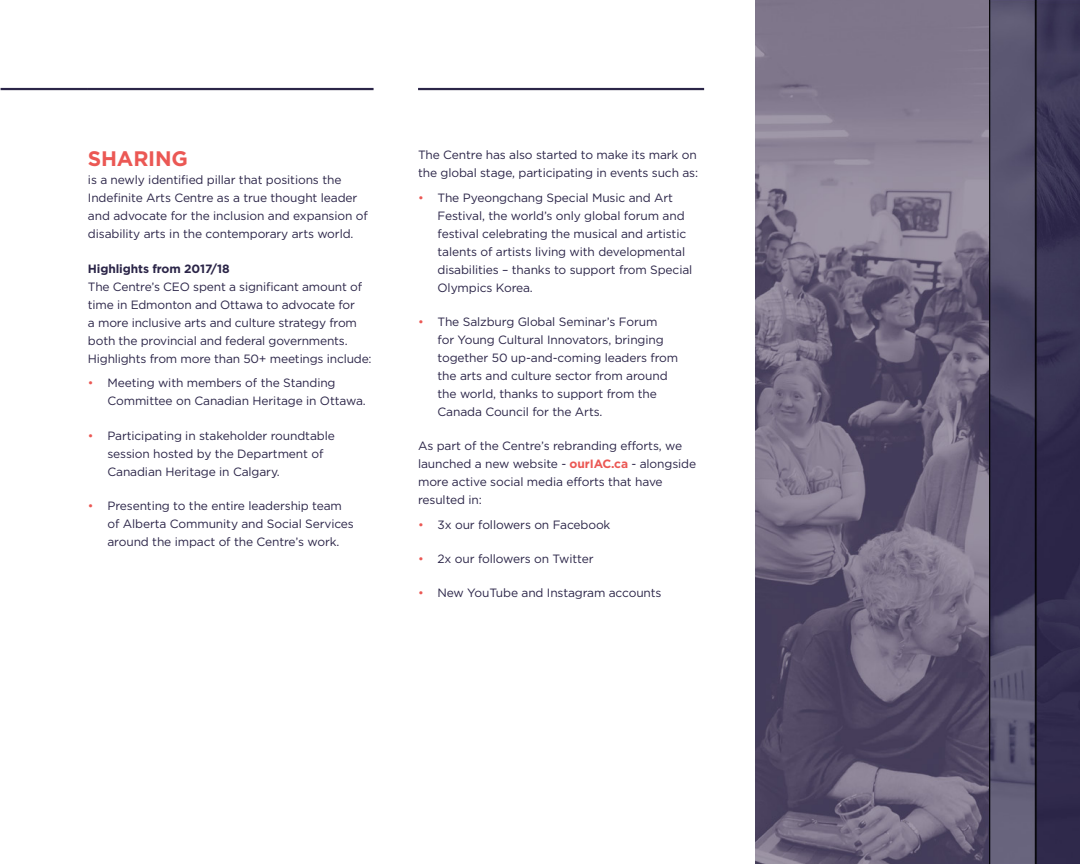
<style>
.page{position:relative;width:1080px;height:864px;background:#fff}
.page>*{position:absolute;margin:0;border:0;box-sizing:border-box;transform-origin:0 0}
.t1{font:700 21px "Gotham";letter-spacing:-.01em;color:#eb5854}
.t2{font:12px/18px "Gotham";letter-spacing:-.01em;color:#2b2548}
.t3{font:700 12px "Gotham";letter-spacing:-.01em;color:#2b2548}
.s1{color:#eb5854}
.s2{font-weight:700;color:#eb5854}
</style>
<div class="page">
<img style="left:988px;top:0;width:92px;height:864px">
<img style="left:756px;top:0;width:232px;height:864px">
<hr style="left:88px;top:88px;width:286px;height:2px;background:#2b2548">
<hr style="left:1px;top:88px;width:87px;height:2px;background:#2b2548">
<hr style="left:418px;top:88px;width:286px;height:2px;background:#2b2548">
<h1 class="t1" style="left:88px;top:147px;width:102px">SHARING</h1>
<p class="t2" style="left:88px;top:171px;width:281px">is a newly identified pillar that positions the Indefinite Arts Centre as a true thought leader and advocate for the inclusion and expansion of disability arts in the contemporary arts world.</p>
<p class="t3" style="left:88px;top:261px;width:143px">Highlights from 2017/18</p>
<p class="t2" style="left:88px;top:277px;width:285px">The Centre’s CEO spent a significant amount of time in Edmonton and Ottawa to advocate for<br>a more inclusive arts and culture strategy from both the provincial and federal governments.<br>Highlights from more than 50+ meetings include:</p>
<p class="t2" style="left:107px;top:374px;width:260px;text-indent:-20px"><span class="s1">•</span> Meeting with members of the Standing<br>Committee on Canadian Heritage in Ottawa.</p>
<p class="t2" style="left:107px;top:426px;width:229px;text-indent:-20px"><span class="s1">•</span> Participating in stakeholder roundtable session hosted by the Department of<br>Canadian Heritage in Calgary.</p>
<p class="t2" style="left:107px;top:496px;width:248px;text-indent:-20px"><span class="s1">•</span> Presenting to the entire leadership team of Alberta Community and Social Services around the impact of the Centre’s work.</p>
<p class="t2" style="left:418px;top:146px;width:282px">The Centre has also started to make its mark on the global stage, participating in events such as:</p>
<p class="t2" style="left:438px;top:188px;width:256px;text-indent:-20px"><span class="s1">•</span> The Pyeongchang Special Music and Art Festival, the world’s only global forum and festival celebrating the musical and artistic talents of artists living with developmental disabilities – thanks to support from Special Olympics Korea.</p>
<p class="t2" style="left:438px;top:313px;width:242px;text-indent:-20px"><span class="s1">•</span> The Salzburg Global Seminar’s Forum<br>for Young Cultural Innovators, bringing together 50 up-and-coming leaders from the arts and culture sector from around the world, thanks to support from the Canada Council for the Arts.</p>
<p class="t2" style="left:418px;top:437px;width:280px">As part of the Centre’s rebranding efforts, we launched a new website - <span class="s2">ourIAC.ca</span> - alongside more active social media efforts that have resulted in:</p>
<p class="t2" style="left:418px;top:516px;width:194px"><span class="s1">•</span> 3x our followers on Facebook</p>
<p class="t2" style="left:418px;top:550px;width:177px"><span class="s1">•</span> 2x our followers on Twitter</p>
<p class="t2" style="left:418px;top:584px;width:245px"><span class="s1">•</span> New YouTube and Instagram accounts</p>
</div>
